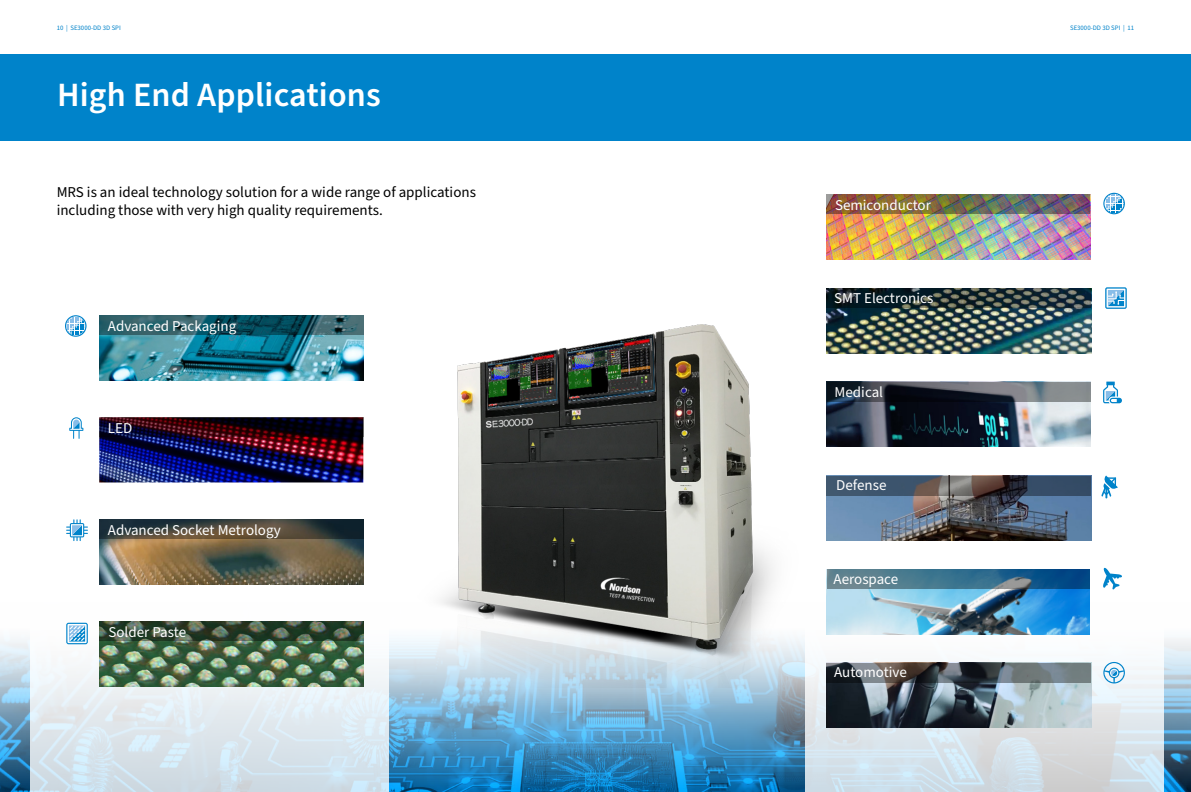
<style>
.page{position:relative;width:1191px;height:792px;background:#fff}
.page>*{position:absolute;margin:0;border:0;box-sizing:border-box;transform-origin:0 0}
.t1{font:600 34px "Source Sans Pro";letter-spacing:.005em;color:#fff}
.t2{font:15px "Source Sans Pro";color:#fff}
.t3{font:15px/18px "Source Sans Pro";color:#000}
.t4{font:6.8px "Source Sans Pro";color:#0083ca}
</style>
<div class="page">
<img style="left:0;top:713px;width:1191px;height:79px">
<svg style="left:30px;top:315px;width:358px;height:477px"></svg>
<svg style="left:805px;top:192px;width:358px;height:600px"></svg>
<svg style="left:0;top:540px;width:1191px;height:173px"></svg>
<div style="left:0;top:54px;width:1191px;height:87px;background:#0083ca"></div>
<img style="left:99px;top:437px;width:264px;height:45px">
<svg style="left:99px;top:417px;width:264px;height:20px;background:#1e0616"></svg>
<svg style="left:69px;top:417px;width:14px;height:22px"></svg>
<img style="left:831px;top:589px;width:258px;height:46px">
<svg style="left:831px;top:570px;width:258px;height:19px;background:#3c6e8c"></svg>
<svg style="left:1102px;top:568px;width:20px;height:21px"></svg>
<img style="left:99px;top:335px;width:264px;height:45px">
<svg style="left:99px;top:315px;width:264px;height:20px;background:#215763"></svg>
<svg style="left:65px;top:315px;width:22px;height:22px"></svg>
<img style="left:831px;top:308px;width:260px;height:46px">
<svg style="left:831px;top:288px;width:260px;height:20px;background:#273638"></svg>
<svg style="left:1105px;top:287px;width:21px;height:22px"></svg>
<img style="left:99px;top:539px;width:264px;height:46px">
<svg style="left:99px;top:519px;width:264px;height:20px;background:#3e3f39"></svg>
<svg style="left:66px;top:519px;width:22px;height:22px"></svg>
<img style="left:826px;top:683px;width:265px;height:45px">
<svg style="left:831px;top:663px;width:260px;height:20px;background:#53585c"></svg>
<svg style="left:1103px;top:662px;width:21px;height:21px"></svg>
<img style="left:831px;top:401px;width:259px;height:46px">
<svg style="left:831px;top:382px;width:259px;height:19px;background:#4a5058"></svg>
<svg style="left:1103px;top:382px;width:19px;height:21px"></svg>
<img style="left:99px;top:641px;width:264px;height:46px">
<img style="left:99px;top:621px;width:264px;height:20px">
<svg style="left:66px;top:623px;width:22px;height:21px"></svg>
<img style="left:831px;top:496px;width:260px;height:45px">
<svg style="left:831px;top:476px;width:260px;height:20px;background:#46505d"></svg>
<svg style="left:1101px;top:476px;width:16px;height:22px"></svg>
<img style="left:826px;top:214px;width:264px;height:46px">
<img style="left:826px;top:194px;width:264px;height:20px">
<svg style="left:1103px;top:193px;width:21px;height:21px"></svg>
<img style="left:372px;top:274px;width:459px;height:413px">
<p class="t4" style="left:57px;top:23px;width:66px">10 | SE3000-DD 3D SPI</p>
<p class="t4" style="left:1070px;top:23px;width:66px">SE3000-DD 3D SPI | 11</p>
<h1 class="t1" style="left:57px;top:72px;width:325px">High End Applications</h1>
<p class="t3" style="left:57px;top:183px;width:421px">MRS is an ideal technology solution for a wide range of applications including those with very high quality requirements.</p>
<p class="t2" style="left:108px;top:316px;width:130px">Advanced Packaging</p>
<p class="t2" style="left:108px;top:418px;width:26px">LED</p>
<p class="t2" style="left:108px;top:520px;width:175px">Advanced Socket Metrology</p>
<p class="t2" style="left:108px;top:622px;width:79px">Solder Paste</p>
<p class="t2" style="left:835px;top:195px;width:97px">Semiconductor</p>
<p class="t2" style="left:834px;top:288px;width:101px">SMT Electronics</p>
<p class="t2" style="left:834px;top:382px;width:50px">Medical</p>
<p class="t2" style="left:836px;top:475px;width:52px">Defense</p>
<p class="t2" style="left:833px;top:569px;width:66px">Aerospace</p>
<p class="t2" style="left:834px;top:662px;width:74px">Automotive</p>
</div>
